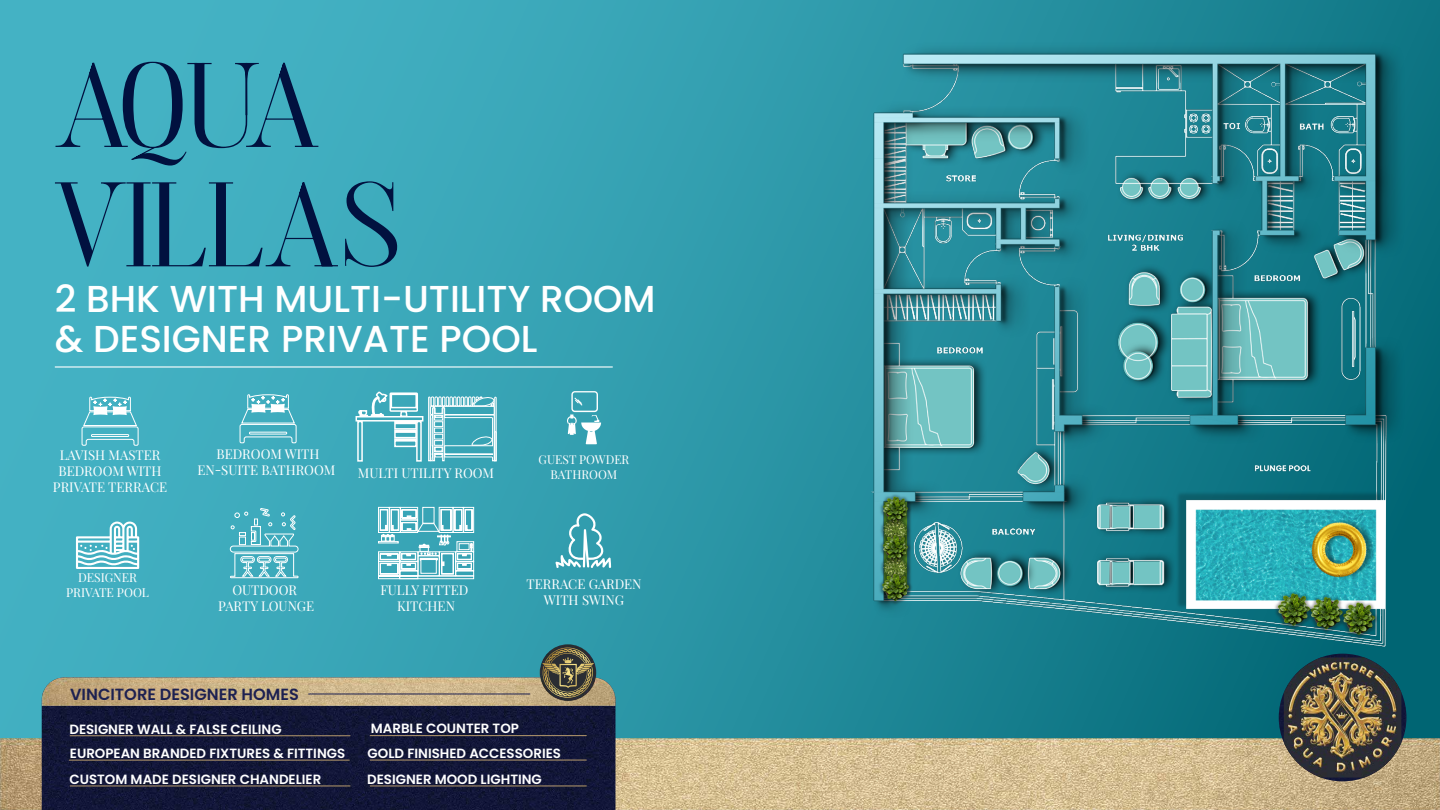
<style>
.page{position:relative;width:1440px;height:810px;background:#fff}
.page>*{position:absolute;margin:0;border:0;box-sizing:border-box;transform-origin:0 0}
.t1{font:120px/119.4px "Androgy Demo";color:#01113f;scale:1.17 1}
.t2{font:500 37.5px/40.5px "Poppins";color:#fff}
.t3{font:600 16.2px "Poppins";color:#1d2151}
.t4{font:600 13.35px "Poppins";color:#fff}
.t5{font:13.27px/15.9px "Playfair Display";color:#fff;text-align:center}
.t6{font:12.15px/14.5px "Playfair Display";color:#fff;text-align:center}
.t7{font:12px/14.4px "Playfair Display";color:#fff;text-align:center}
</style>
<div class="page">
<div style="left:0;top:0;width:1440px;height:810px;background:linear-gradient(to right,#4bbbcd,#0b6f7d)"></div>
<img style="left:0;top:739px;width:1440px;height:71px">
<img style="left:42px;top:706px;width:573px;height:104px">
<img style="left:42px;top:677px;width:573px;height:29px">
<hr style="left:70px;top:735px;width:280px;height:1px;background:#b89b6d">
<hr style="left:69px;top:760px;width:280px;height:1px;background:#b89b6d">
<hr style="left:70px;top:786px;width:280px;height:1px;background:#b89b6d">
<hr style="left:370px;top:735px;width:216px;height:1px;background:#b89b6d">
<hr style="left:370px;top:760px;width:216px;height:1px;background:#b89b6d">
<hr style="left:370px;top:786px;width:216px;height:1px;background:#b89b6d">
<hr style="left:309px;top:694px;width:221px;height:1px;background:#1d2151">
<img style="left:540px;top:644px;width:56px;height:57px;border-radius:28px">
<svg style="left:542px;top:648px;width:52px;height:40px;background:#62614a"></svg>
<img style="left:1279px;top:654px;width:127px;height:127px;border-radius:64px">
<img style="left:1284px;top:660px;width:117px;height:118px">
<hr style="left:55px;top:366px;width:558px;height:2px;background:#fff">
<svg style="left:428px;top:396px;width:69px;height:66px;background:#78c1cd"></svg>
<div style="left:356px;top:416px;width:67px;height:6px;border:2px solid #fff"></div>
<div style="left:357px;top:421px;width:6px;height:41px;border:2px solid #fff"></div>
<div style="left:416px;top:421px;width:6px;height:41px;border:2px solid #fff"></div>
<svg style="left:357px;top:390px;width:62px;height:58px"></svg>
<svg style="left:230px;top:508px;width:69px;height:70px;background:#66bcca"></svg>
<svg style="left:567px;top:391px;width:34px;height:53px"></svg>
<svg style="left:76px;top:521px;width:63px;height:48px"></svg>
<svg style="left:239px;top:388px;width:58px;height:56px;background:#68bdcb"></svg>
<svg style="left:81px;top:390px;width:58px;height:56px;background:#6ac0cf"></svg>
<svg style="left:378px;top:507px;width:96px;height:72px"></svg>
<svg style="left:555px;top:513px;width:56px;height:55px;background:#5cb1be"></svg>
<img style="left:853px;top:21px;width:574px;height:639px">
<h1 class="t1" style="left:55px;top:50px;width:299px">AQUA<br>VILLAS</h1>
<h2 class="t2" style="left:55px;top:278px;width:602px">2 BHK WITH MULTI-UTILITY ROOM &amp; DESIGNER PRIVATE POOL</h2>
<p class="t5" style="left:53px;top:446px;width:116px">LAVISH MASTER<br>BEDROOM WITH<br>PRIVATE TERRACE</p>
<p class="t5" style="left:197px;top:445px;width:139px">BEDROOM WITH<br>EN-SUITE BATHROOM</p>
<p class="t5" style="left:358px;top:464px;width:138px">MULTI UTILITY ROOM</p>
<p class="t7" style="left:539px;top:451px;width:92px">GUEST POWDER<br>BATHROOM</p>
<p class="t6" style="left:66px;top:569px;width:84px">DESIGNER<br>PRIVATE POOL</p>
<p class="t5" style="left:218px;top:581px;width:98px">OUTDOOR<br>PARTY LOUNGE</p>
<p class="t3" style="left:70px;top:685px;width:230px">VINCITORE DESIGNER HOMES</p>
<p class="t4" style="left:69px;top:721px;width:214px">DESIGNER WALL &amp; FALSE CEILING</p>
<p class="t5" style="left:380px;top:581px;width:90px">FULLY FITTED<br>KITCHEN</p>
<p class="t5" style="left:527px;top:575px;width:117px">TERRACE GARDEN<br>WITH SWING</p>
<p class="t4" style="left:371px;top:721px;width:150px">MARBLE COUNTER TOP</p>
<p class="t4" style="left:70px;top:746px;width:277px">EUROPEAN BRANDED FIXTURES &amp; FITTINGS</p>
<p class="t4" style="left:368px;top:745px;width:195px">GOLD FINISHED ACCESSORIES</p>
<p class="t4" style="left:69px;top:771px;width:253px">CUSTOM MADE DESIGNER CHANDELIER</p>
<p class="t4" style="left:367px;top:771px;width:176px">DESIGNER MOOD LIGHTING</p>
</div>
